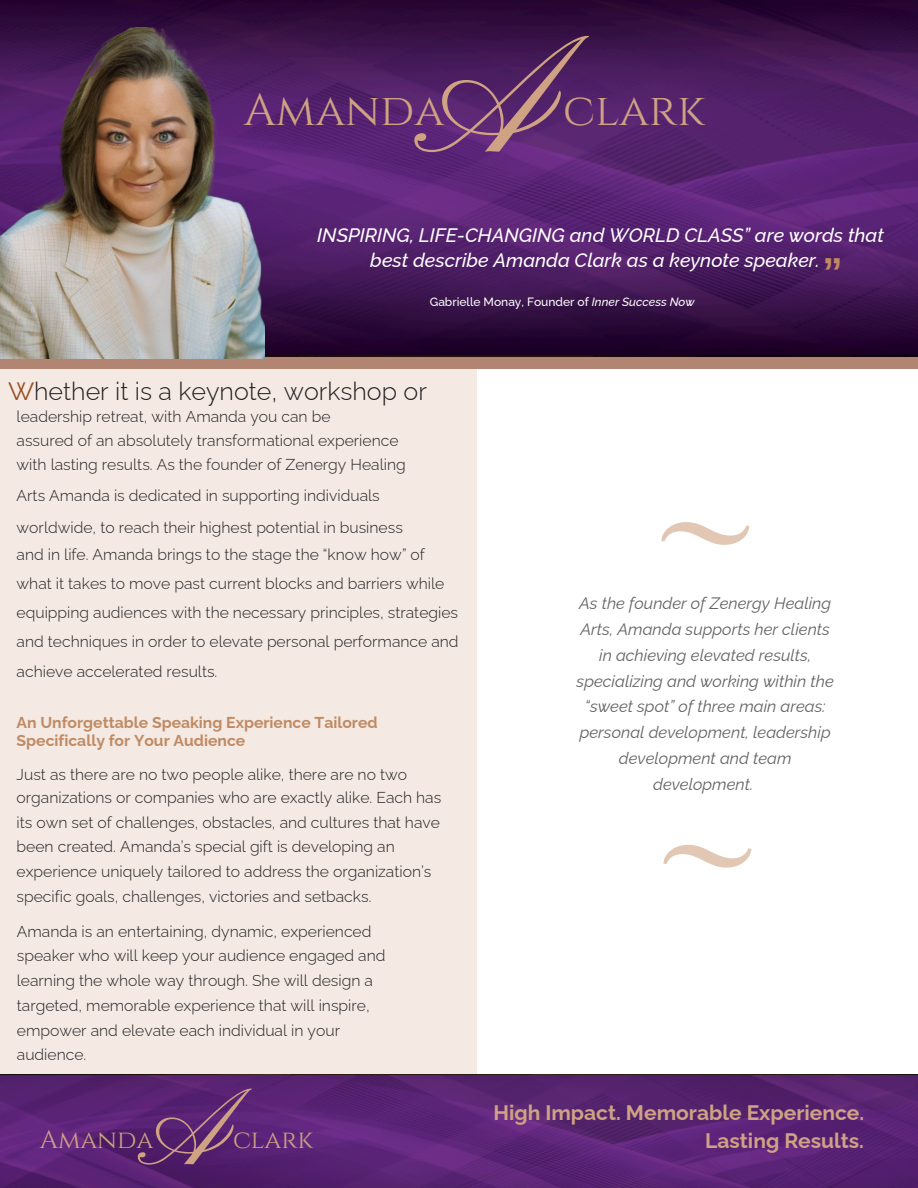
<style>
.page{position:relative;width:918px;height:1188px;background:#fff}
.page>*{position:absolute;margin:0;border:0;box-sizing:border-box;transform-origin:0 0}
.t1{font:175.5px "Playfair Display";color:#e2c8b4}
.t2{font:168.9px "Pinyon Script";color:#cea282}
.t3{font:110.4px "Pinyon Script";color:#cea282}
.t4{font:45px "Cinzel";color:#cea282}
.t5{font:700 40.5px "Arimo";color:#c08a63}
.t6{font:25.5px "Cinzel";color:#cea282}
.t7{font:300 25.05px "Raleway";color:#231f20}
.t8{font:700 21px "Raleway";color:#cea282}
.t9{font:italic 500 19.5px "Raleway";color:#fff}
.t10{font:italic 16.5px/25.8px "Raleway";color:#626366;text-align:center}
.t11{font:300 15.75px/24.8px "Raleway";color:#231f20}
.t12{font:700 15.75px/18px "Raleway";color:#c08a63}
.t13{font:500 12px "Raleway";color:#fff}
.s1{font-style:italic}
.s2{font-weight:400;color:#974f22}
</style>
<div class="page">
<div style="left:0;top:359px;width:476px;height:734px;background:#f4eae3"></div>
<img style="left:0;top:0;width:918px;height:354px">
<div style="left:0;top:358px;width:918px;height:11px;background:#b18572"></div>
<img style="left:0;top:1076px;width:918px;height:112px">
<img style="left:0;top:27px;width:264px;height:331px">
<p class="t2" style="left:431px;top:6px;width:126px">A</p>
<h2 class="t4" style="left:244px;top:81px;width:202px">Amanda</h2>
<p class="t4" style="left:563px;top:81px;width:143px">clark</p>
<h1 class="t9" style="left:317px;top:224px;width:568px">INSPIRING, LIFE-CHANGING and WORLD CLASS” are words that</h1>
<h3 class="t9" style="left:370px;top:249px;width:451px">best describe Amanda Clark as a keynote speaker.</h3>
<p class="t13" style="left:430px;top:295px;width:266px">Gabrielle Monay, Founder of <span class="s1">Inner Success Now</span></p>
<h3 class="t5" style="left:822px;top:249px;width:22px">”</h3>
<p class="t7" style="left:8px;top:377px;width:420px"><span class="s2">W</span>hether it is a keynote, workshop or</p>
<h2 class="t11" style="left:17px;top:405px;width:315px">leadership retreat, with Amanda you can be</h2>
<h5 class="t11" style="left:17px;top:428px;width:391px;line-height:23.7px">assured of an absolutely transformational experience with lasting results. As the founder of Zenergy Healing</h5>
<h5 class="t11" style="left:17px;top:483px;width:365px">Arts Amanda is dedicated in supporting individuals</h5>
<h5 class="t11" style="left:17px;top:515px;width:388px">worldwide, to reach their highest potential in business</h5>
<h5 class="t11" style="left:17px;top:539px;width:443px;line-height:29.2px">and in life. Amanda brings to the stage the “know how” of what it takes to move past current blocks and barriers while equipping audiences with the necessary principles, strategies and techniques in order to elevate personal performance and achieve accelerated results.</h5>
<h5 class="t12" style="left:17px;top:714px;width:363px">An Unforgettable Speaking Experience Tailored<br>Specifically for Your Audience</h5>
<h4 class="t11" style="left:17px;top:764px;width:426px;line-height:22.5px">Just as there are no two people alike, there are no two organizations or companies who are exactly alike. Each has</h4>
<h4 class="t11" style="left:17px;top:810px;width:425px">its own set of challenges, obstacles, and cultures that have been created. Amanda’s special gift is developing an experience uniquely tailored to address the organization’s specific goals, challenges, victories and setbacks.</h4>
<h5 class="t11" style="left:17px;top:919px;width:370px">Amanda is an entertaining, dynamic, experienced speaker who will keep your audience engaged and learning the whole way through. She will design a targeted, memorable experience that will inspire, empower and elevate each individual in your audience.</h5>
<h3 class="t1" style="left:648px;top:396px;width:115px">~</h3>
<p class="t10" style="left:577px;top:590px;width:259px">As the founder of Zenergy Healing<br>Arts, Amanda supports her clients in achieving elevated results, specializing and working within the “sweet spot” of three main areas: personal development, leadership development and team development.</p>
<h2 class="t1" style="left:650px;top:719px;width:115px">~</h2>
<p class="t3" style="left:149px;top:1069px;width:83px">A</p>
<h5 class="t8" style="left:493px;top:1100px;width:372px">High Impact. Memorable Experience.</h5>
<h5 class="t6" style="left:40px;top:1124px;width:115px">Amanda</h5>
<p class="t6" style="left:233px;top:1124px;width:82px">clark</p>
<p class="t8" style="left:705px;top:1129px;width:160px">Lasting Results.</p>
</div>
